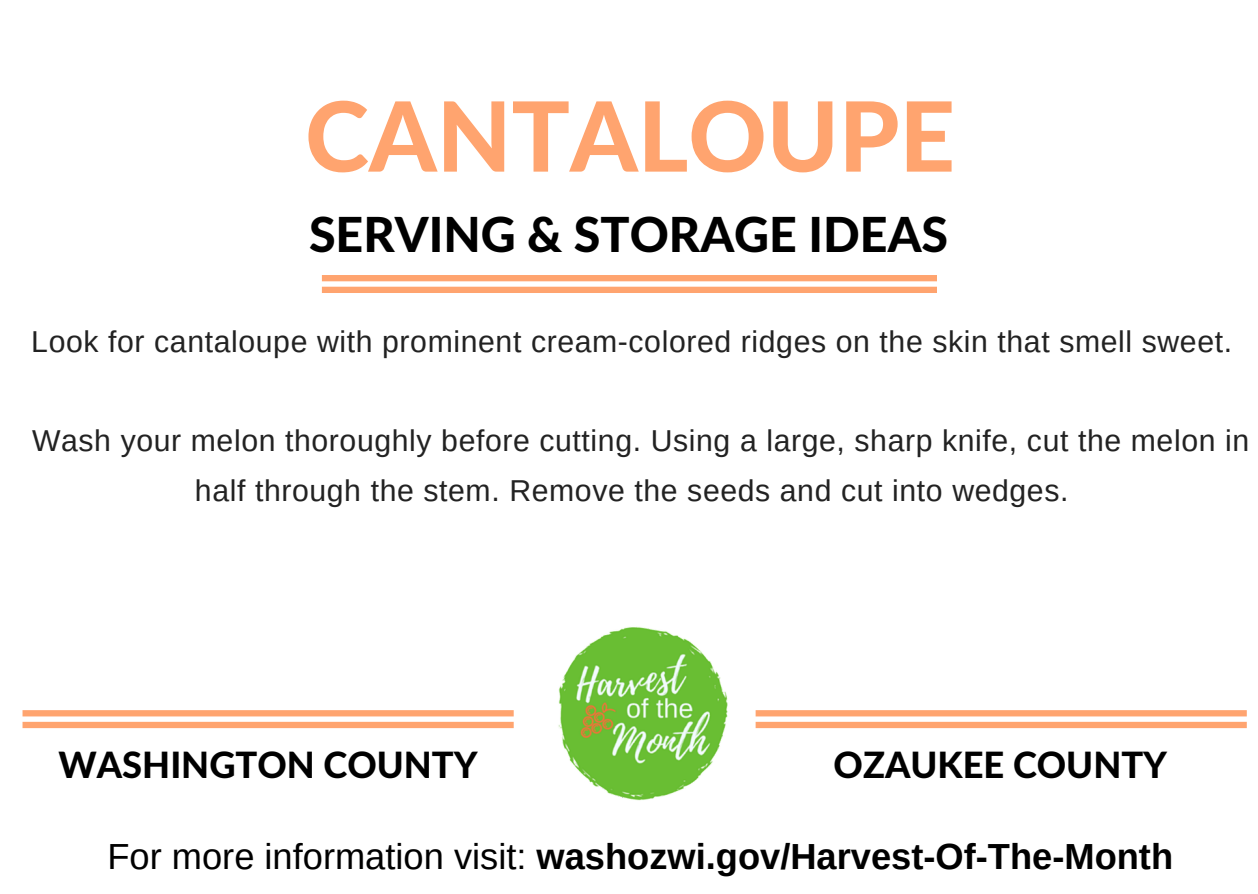
<style>
.page{position:relative;width:1258px;height:894px;background:#fff}
.page>*{position:absolute;margin:0;border:0;box-sizing:border-box;transform-origin:0 0}
.t1{font:800 96.6px "Lato Latin";color:#ffa46f}
.t2{font:800 48.3px "Lato Latin";color:#000}
.t3{font:700 36.3px "Arimo";color:#000}
.t4{font:800 36.3px "Lato Latin";color:#000}
.t5{font:30.3px/49.5px "Arimo";letter-spacing:.02em;color:#222;text-align:center}
.s1{font-weight:400}
</style>
<div class="page">
<div style="left:322px;top:286px;width:615px;height:7px;background:#ffa46f"></div>
<div style="left:322px;top:275px;width:615px;height:6px;background:#ffa46f"></div>
<div style="left:23px;top:721px;width:491px;height:7px;background:#ffa46f"></div>
<div style="left:23px;top:710px;width:491px;height:6px;background:#ffa46f"></div>
<div style="left:755px;top:721px;width:492px;height:7px;background:#ffa46f"></div>
<div style="left:755px;top:710px;width:492px;height:6px;background:#ffa46f"></div>
<img style="left:558px;top:627px;width:170px;height:174px">
<h1 class="t1" style="left:305px;top:76px;width:651px">CANTALOUPE</h1>
<h2 class="t2" style="left:309px;top:204px;width:641px">SERVING &amp; STORAGE IDEAS</h2>
<p class="t5" style="left:31px;top:317px;width:1202px">Look for cantaloupe with prominent cream-colored ridges on the skin that smell sweet.</p>
<p class="t5" style="left:32px;top:416px;width:1218px">Wash your melon thoroughly before cutting. Using a large, sharp knife, cut the melon in half through the stem. Remove the seeds and cut into wedges.</p>
<p class="t4" style="left:58px;top:741px;width:421px">WASHINGTON COUNTY</p>
<p class="t4" style="left:833px;top:741px;width:335px">OZAUKEE COUNTY</p>
<p class="t3" style="left:107px;top:836px;width:1067px"><span class="s1">For more information visit:</span> washozwi.gov/Harvest-Of-The-Month</p>
</div>
